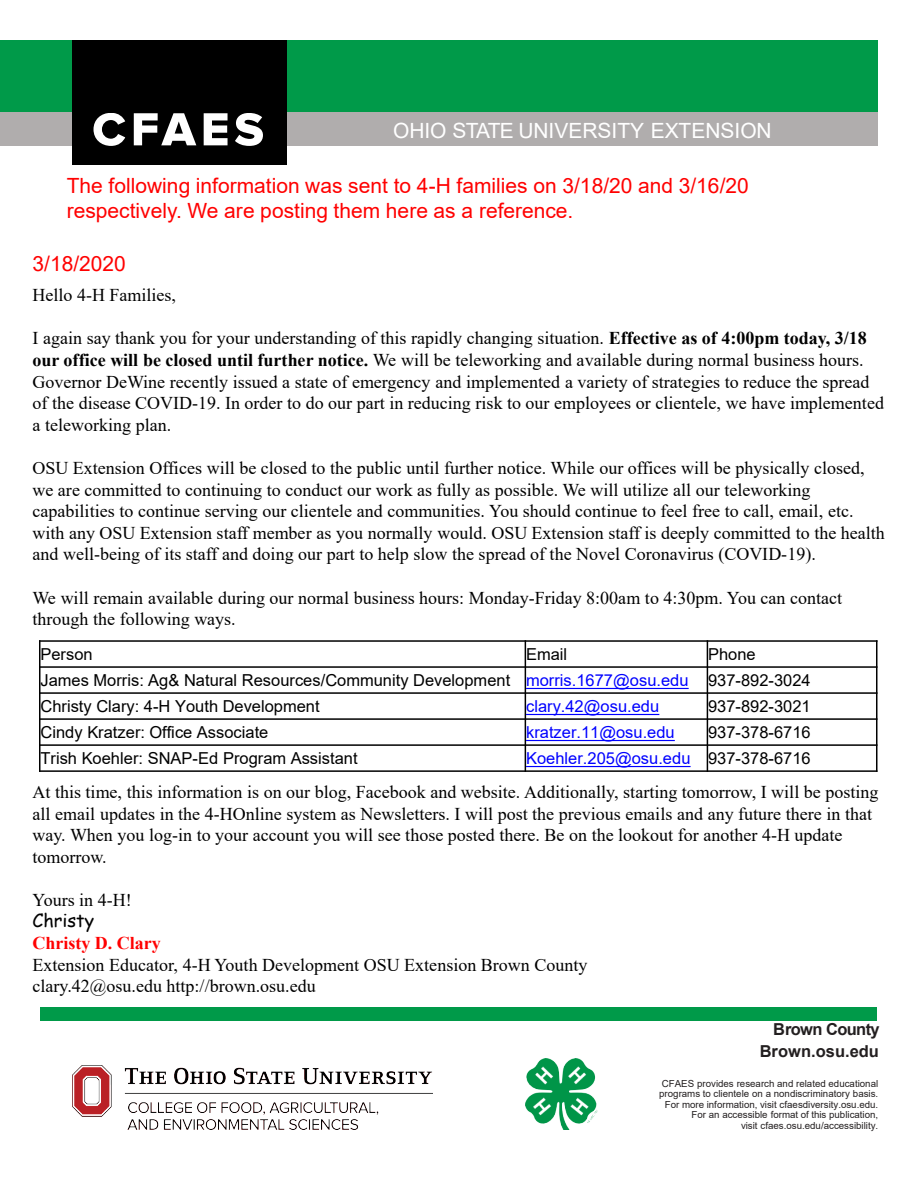
<style>
.page{position:relative;width:918px;height:1188px;background:#fff}
.page>*{position:absolute;margin:0;border:0;box-sizing:border-box;transform-origin:0 0}
.t1{font:21px/25.2px "Arial";color:#f00}
.t2{font:21px "Arial";color:#fff}
.t3{font:18px/21.6px "Times New Roman";color:#000}
.t4{font:18px "Comic Sans MS";color:#000}
.t5{font:16.5px "Arial";color:#000}
.t6{font:16.5px "Arial";color:#00f}
.t7{font:700 16.5px "Arial";color:#231f20}
.t8{font:700 16.5px "Arial";letter-spacing:-.035em;color:#231f20}
.t9{font:9.75px/10.5px "Arial";color:#231f20;text-align:right}
.s1{font-weight:700}
.s2{font-weight:700;color:#f00}
</style>
<div class="page">
<div style="left:0;top:40px;width:877px;height:72px;background:#009a49"></div>
<div style="left:40px;top:1007px;width:838px;height:14px;background:#009a49"></div>
<div style="left:0;top:112px;width:877px;height:34px;background:#b0adad"></div>
<div style="left:72px;top:40px;width:215px;height:125px;background:#000"></div>
<img style="left:526px;top:1059px;width:71px;height:71px">
<img style="left:73px;top:1065px;width:359px;height:65px">
<svg style="left:94px;top:113px;width:31px;height:33px"></svg>
<svg style="left:134px;top:113px;width:62px;height:32px"></svg>
<svg style="left:204px;top:113px;width:24px;height:32px"></svg>
<svg style="left:235px;top:113px;width:28px;height:33px"></svg>
<hr style="left:525px;top:640px;width:1px;height:132px;background:#000">
<hr style="left:707px;top:640px;width:1px;height:132px;background:#000">
<hr style="left:39px;top:666px;width:838px;height:2px;background:#000">
<hr style="left:39px;top:692px;width:838px;height:2px;background:#000">
<hr style="left:39px;top:718px;width:838px;height:2px;background:#000">
<hr style="left:39px;top:744px;width:838px;height:2px;background:#000">
<hr style="left:39px;top:640px;width:1px;height:132px;background:#000">
<hr style="left:876px;top:640px;width:1px;height:132px;background:#000">
<hr style="left:39px;top:640px;width:838px;height:2px;background:#000">
<hr style="left:39px;top:770px;width:838px;height:2px;background:#000">
<svg style="left:526px;top:688px;width:163px;height:1px"></svg>
<svg style="left:526px;top:714px;width:133px;height:1px"></svg>
<svg style="left:526px;top:740px;width:149px;height:1px"></svg>
<svg style="left:526px;top:766px;width:165px;height:1px"></svg>
<p class="t2" style="left:393px;top:116px;width:380px">OHIO STATE UNIVERSITY EXTENSION</p>
<p class="t1" style="left:67px;top:173px;width:684px">The following information was sent to 4-H families on 3/18/20 and 3/16/20 respectively. We are posting them here as a reference.</p>
<p class="t1" style="left:33px;top:250px;width:95px">3/18/2020</p>
<p class="t3" style="left:33px;top:284px;width:145px">Hello 4-H Families,</p>
<p class="t3" style="left:33px;top:327px;width:836px">I again say thank you for your understanding of this rapidly changing situation. <span class="s1">Effective as of 4:00pm today, 3/18 our office will be closed until further notice.</span> We will be teleworking and available during normal business hours.</p>
<p class="t3" style="left:33px;top:370px;width:853px">Governor DeWine recently issued a state of emergency and implemented a variety of strategies to reduce the spread of the disease COVID-19. In order to do our part in reducing risk to our employees or clientele, we have implemented a teleworking plan.</p>
<p class="t3" style="left:33px;top:457px;width:854px">OSU Extension Offices will be closed to the public until further notice. While our offices will be physically closed, we are committed to continuing to conduct our work as fully as possible. We will utilize all our teleworking capabilities to continue serving our clientele and communities. You should continue to feel free to call, email, etc. with any OSU Extension staff member as you normally would. OSU Extension staff is deeply committed to the health and well-being of its staff and doing our part to help slow the spread of the Novel Coronavirus (COVID-19).</p>
<p class="t3" style="left:33px;top:586px;width:811px">We will remain available during our normal business hours: Monday-Friday 8:00am to 4:30pm. You can contact through the following ways.</p>
<p class="t5" style="left:40px;top:643px;width:54px">Person</p>
<p class="t5" style="left:526px;top:643px;width:43px">Email</p>
<p class="t5" style="left:708px;top:643px;width:49px">Phone</p>
<p class="t5" style="left:40px;top:669px;width:471px">James Morris: Ag&amp; Natural Resources/Community Development</p>
<p class="t6" style="left:526px;top:669px;width:164px">morris.1677@osu.edu</p>
<p class="t5" style="left:708px;top:669px;width:104px">937-892-3024</p>
<p class="t5" style="left:40px;top:695px;width:281px">Christy Clary: 4-H Youth Development</p>
<p class="t6" style="left:526px;top:695px;width:135px">clary.42@osu.edu</p>
<p class="t5" style="left:708px;top:695px;width:104px">937-892-3021</p>
<p class="t5" style="left:40px;top:721px;width:230px">Cindy Kratzer: Office Associate</p>
<p class="t6" style="left:526px;top:721px;width:150px">kratzer.11@osu.edu</p>
<p class="t5" style="left:708px;top:721px;width:104px">937-378-6716</p>
<p class="t5" style="left:40px;top:747px;width:319px">Trish Koehler: SNAP-Ed Program Assistant</p>
<p class="t6" style="left:526px;top:747px;width:166px">Koehler.205@osu.edu</p>
<p class="t5" style="left:708px;top:747px;width:104px">937-378-6716</p>
<p class="t3" style="left:33px;top:781px;width:848px">At this time, this information is on our blog, Facebook and website. Additionally, starting tomorrow, I will be posting all email updates in the 4-HOnline system as Newsletters. I will post the previous emails and any future there in that way. When you log-in to your account you will see those posted there. Be on the lookout for another 4-H update tomorrow.</p>
<p class="t3" style="left:33px;top:889px;width:101px">Yours in 4-H!</p>
<p class="t4" style="left:33px;top:908px;width:63px">Christy</p>
<p class="t3" style="left:33px;top:932px;width:556px"><span class="s2">Christy D. Clary<br></span>Extension Educator, 4-H Youth Development OSU Extension Brown County clary.42@osu.edu http://brown.osu.edu</p>
<p class="t8" style="left:773px;top:1018px;width:108px">Brown County</p>
<p class="t7" style="left:760px;top:1039px;width:121px">Brown.osu.edu</p>
<p class="t9" style="left:659px;top:1078px;width:221px">CFAES provides research and related educational programs to clientele on a nondiscriminatory basis.<br>For more information, visit cfaesdiversity.osu.edu.<br>For an accessible format of this publication,<br>visit cfaes.osu.edu/accessibility.</p>
</div>
